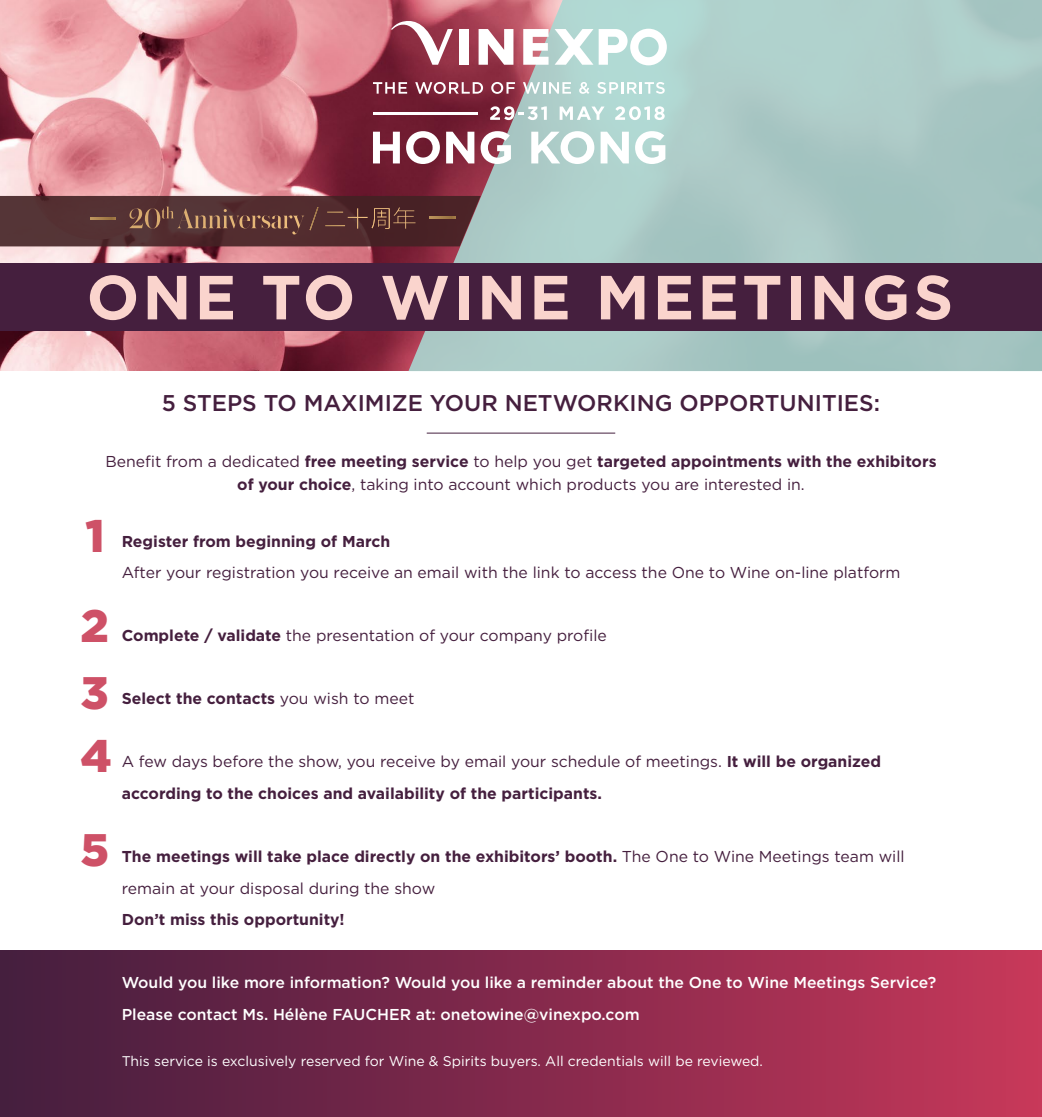
<style>
.page{position:relative;width:1042px;height:1117px;background:#fff}
.page>*{position:absolute;margin:0;border:0;box-sizing:border-box;transform-origin:0 0}
.t1{font:700 62.12px "Gotham";letter-spacing:.05em;color:#fad4cd}
.t2{font:900 45.5px/89.2px "Gotham";color:#ce5167}
.t3{font:500 22.75px "Gotham";color:#451f3e}
.t4{font:15.75px/31.5px "Gotham";color:#451f3e}
.t5{font:700 15.75px/31.5px "Gotham";color:#451f3e}
.t6{font:500 15.75px/31.5px "Gotham";color:#fff}
.t7{font:14px "Gotham";color:#fff}
.s1{font-weight:700}
.s2{font-weight:400}
</style>
<div class="page">
<div style="left:0;top:950px;width:1042px;height:166px;background:linear-gradient(to right,#421d3e,#c63759)"></div>
<hr style="left:427px;top:432px;width:188px;height:1px;background:#451f3e">
<img style="left:0;top:0;width:408px;height:370px">
<svg style="left:408px;top:0;width:634px;height:371px;background:#a8bdbb"></svg>
<div style="left:0;top:263px;width:1042px;height:68px;background:#451f3e"></div>
<svg style="left:478px;top:29px;width:35px;height:36px"></svg>
<svg style="left:599px;top:29px;width:68px;height:36px"></svg>
<div style="left:459px;top:29px;width:9px;height:36px;background:#fff"></div>
<svg style="left:523px;top:29px;width:25px;height:36px"></svg>
<svg style="left:554px;top:29px;width:39px;height:36px"></svg>
<svg style="left:391px;top:19px;width:62px;height:46px"></svg>
<svg style="left:373px;top:82px;width:34px;height:12px"></svg>
<svg style="left:415px;top:82px;width:68px;height:12px"></svg>
<svg style="left:491px;top:82px;width:24px;height:12px"></svg>
<svg style="left:523px;top:82px;width:48px;height:12px"></svg>
<svg style="left:579px;top:82px;width:10px;height:12px"></svg>
<svg style="left:597px;top:82px;width:68px;height:12px"></svg>
<svg style="left:373px;top:132px;width:27px;height:31px"></svg>
<svg style="left:406px;top:131px;width:34px;height:33px"></svg>
<svg style="left:446px;top:132px;width:28px;height:31px"></svg>
<svg style="left:481px;top:131px;width:30px;height:33px"></svg>
<svg style="left:531px;top:131px;width:63px;height:33px"></svg>
<svg style="left:600px;top:132px;width:29px;height:31px"></svg>
<svg style="left:635px;top:131px;width:30px;height:33px"></svg>
<svg style="left:490px;top:106px;width:57px;height:14px"></svg>
<svg style="left:559px;top:106px;width:45px;height:14px"></svg>
<svg style="left:615px;top:106px;width:50px;height:14px"></svg>
<hr style="left:373px;top:112px;width:105px;height:2px;background:#fff">
<svg style="left:0;top:196px;width:481px;height:50px;background:#593635"></svg>
<h1 class="t1" style="left:87px;top:256px;width:868px">ONE TO WINE MEETINGS</h1>
<h3 class="t3" style="left:162px;top:387px;width:720px">5 STEPS TO MAXIMIZE YOUR NETWORKING OPPORTUNITIES:</h3>
<p class="t4" style="left:105px;top:449px;width:832px;line-height:22.8px;text-align:center">Benefit from a dedicated <span class="s1">free meeting service</span> to help you get <span class="s1">targeted appointments with the exhibitors of your choice</span>, taking into account which products you are interested in.</p>
<h2 class="t2" style="left:81px;top:491px;width:30px">1<br>2</h2>
<h2 class="t2" style="left:81px;top:660px;width:33px;line-height:63.4px">3<br>4</h2>
<p class="t5" style="left:122px;top:525px;width:270px">Register from beginning of March</p>
<p class="t4" style="left:122px;top:556px;width:780px">After your registration you receive an email with the link to access the One to Wine on-line platform</p>
<p class="t4" style="left:122px;top:619px;width:486px"><span class="s1">Complete / validate</span> the presentation of your company profile</p>
<p class="t5" style="left:122px;top:682px;width:294px">Select the contacts <span class="s2">you wish to meet</span></p>
<p class="t5" style="left:122px;top:745px;width:761px"><span class="s2">A few days before the show, you receive by email your schedule of meetings.</span> It will be organized according to the choices and availability of the participants.</p>
<h2 class="t2" style="left:81px;top:804px;width:30px">5</h2>
<p class="t4" style="left:122px;top:840px;width:784px"><span class="s1">The meetings will take place directly on the exhibitors’ booth.</span> The One to Wine Meetings team will remain at your disposal during the show</p>
<p class="t5" style="left:122px;top:903px;width:224px">Don’t miss this opportunity!</p>
<p class="t6" style="left:122px;top:966px;width:816px">Would you like more information? Would you like a reminder about the One to Wine Meetings Service?<br>Please contact Ms. Hélène FAUCHER at: onetowine@vinexpo.com</p>
<p class="t7" style="left:122px;top:1051px;width:643px">This service is exclusively reserved for Wine &amp; Spirits buyers. All credentials will be reviewed.</p>
</div>
